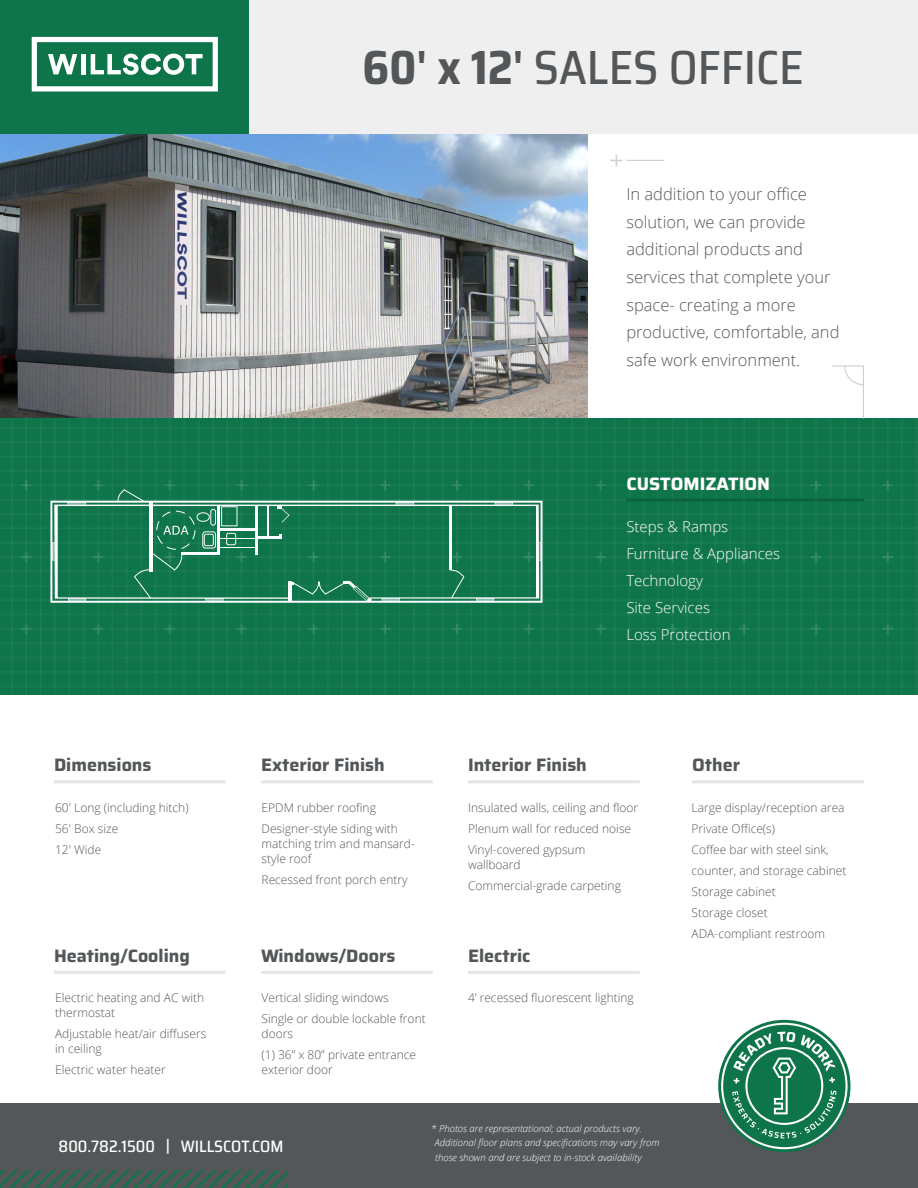
<style>
.page{position:relative;width:918px;height:1188px;background:#fff}
.page>*{position:absolute;margin:0;border:0;box-sizing:border-box;transform-origin:0 0}
.t1{font:500 semi-condensed 48px "Saira";color:#545759}
.BLACK_SUBHEAD{font:700 18px "Saira";color:#545759}
.WHITE_SUBHEAD{font:700 18px "Saira";color:#fff}
.t2{font:300 16.5px/27.6px "Open Sans";color:#545759}
.t3{font:500 semi-condensed 16.5px "Saira";color:#fff}
.t4{font:300 15px "Open Sans";color:#fff}
.t5{font:300 12px/15px "Open Sans";color:#545759}
.t6{font:italic 300 9.6px/14.2px "Open Sans";color:#fff}
.s1{font-weight:700}
.s2{font-weight:600}
</style>
<div class="page">
<img style="left:0;top:133px;width:588px;height:285px">
<img style="left:0;top:418px;width:918px;height:277px">
<div style="left:249px;top:0;width:669px;height:133px;background:#efefef"></div>
<div style="left:0;top:0;width:249px;height:133px;background:#0e744a"></div>
<div style="left:0;top:1103px;width:918px;height:85px;background:#545759"></div>
<hr style="left:626px;top:499px;width:238px;height:3px;background:#0b6241">
<svg style="left:610px;top:155px;width:12px;height:11px"></svg>
<hr style="left:627px;top:160px;width:37px;height:1px;background:#d1cfcd">
<svg style="left:831px;top:365px;width:34px;height:55px"></svg>
<svg style="left:0;top:1170px;width:288px;height:18px"></svg>
<svg style="left:721px;top:1023px;width:127px;height:126px"></svg>
<svg style="left:32px;top:37px;width:186px;height:55px"></svg>
<hr style="left:54px;top:780px;width:172px;height:3px;background:#e6e5e4">
<hr style="left:54px;top:971px;width:172px;height:3px;background:#e6e5e4">
<hr style="left:468px;top:780px;width:172px;height:3px;background:#e6e5e4">
<hr style="left:261px;top:780px;width:172px;height:3px;background:#e6e5e4">
<hr style="left:261px;top:971px;width:172px;height:3px;background:#e6e5e4">
<hr style="left:692px;top:780px;width:172px;height:3px;background:#e6e5e4">
<hr style="left:468px;top:971px;width:172px;height:3px;background:#e6e5e4">
<svg style="left:50px;top:501px;width:493px;height:102px"></svg>
<svg style="left:54px;top:505px;width:485px;height:94px;fill:#0e744a"></svg>
<hr style="left:268px;top:505px;width:1px;height:32px;background:#fff">
<hr style="left:267px;top:505px;width:1px;height:33px;background:#fff">
<hr style="left:219px;top:548px;width:37px;height:1px;background:#fff">
<hr style="left:218px;top:539px;width:37px;height:1px;background:#fff">
<hr style="left:288px;top:582px;width:3px;height:20px;background:#fff">
<svg style="left:68px;top:502px;width:18px;height:3px"></svg>
<svg style="left:396px;top:502px;width:18px;height:3px"></svg>
<hr style="left:219px;top:529px;width:37px;height:2px;background:#fff">
<hr style="left:256px;top:536px;width:26px;height:3px;background:#fff">
<hr style="left:255px;top:505px;width:2px;height:50px;background:#fff">
<svg style="left:277px;top:506px;width:12px;height:17px"></svg>
<hr style="left:476px;top:598px;width:18px;height:3px;background:#fff">
<svg style="left:476px;top:598px;width:18px;height:2px"></svg>
<hr style="left:495px;top:502px;width:18px;height:3px;background:#fff">
<svg style="left:495px;top:502px;width:18px;height:2px"></svg>
<svg style="left:539px;top:542px;width:3px;height:19px"></svg>
<hr style="left:205px;top:598px;width:18px;height:3px;background:#fff">
<svg style="left:290px;top:581px;width:82px;height:21px"></svg>
<hr style="left:382px;top:598px;width:18px;height:3px;background:#fff">
<svg style="left:382px;top:598px;width:18px;height:2px"></svg>
<svg style="left:450px;top:569px;width:14px;height:29px"></svg>
<hr style="left:450px;top:505px;width:2px;height:65px;background:#fff">
<hr style="left:68px;top:598px;width:18px;height:3px;background:#fff">
<svg style="left:68px;top:598px;width:18px;height:2px"></svg>
<svg style="left:52px;top:542px;width:3px;height:18px"></svg>
<svg style="left:117px;top:489px;width:120px;height:111px"></svg>
<p class="t1" style="left:363px;top:31px;width:443px"><span class="s1">60</span><span class="s2">'</span> <span class="s1">x 12</span><span class="s2">'</span> SALES OFFICE</p>
<p class="t2" style="left:626px;top:180px;width:215px">In addition to your office solution, we can provide additional products and services that complete your space- creating a more productive, comfortable, and safe work environment.</p>
<p class="WHITE_SUBHEAD" style="left:626px;top:469px;width:145px">CUSTOMIZATION</p>
<p class="BLACK_SUBHEAD" style="left:54px;top:751px;width:99px">Dimensions</p>
<p class="t5" style="left:55px;top:800px;width:135px">60′ Long (including hitch)</p>
<p class="t5" style="left:55px;top:821px;width:65px">56′ Box size</p>
<p class="t5" style="left:55px;top:842px;width:48px">12′ Wide</p>
<p class="BLACK_SUBHEAD" style="left:54px;top:942px;width:137px">Heating/Cooling</p>
<p class="t5" style="left:55px;top:990px;width:151px">Electric heating and AC with thermostat</p>
<p class="t5" style="left:55px;top:1026px;width:153px">Adjustable heat/air diffusers in ceiling</p>
<p class="t5" style="left:55px;top:1062px;width:112px">Electric water heater</p>
<p class="t4" style="left:626px;top:516px;width:103px">Steps &amp; Ramps</p>
<p class="t4" style="left:626px;top:543px;width:155px">Furniture &amp; Appliances</p>
<p class="t4" style="left:626px;top:570px;width:78px">Technology</p>
<p class="t4" style="left:626px;top:597px;width:85px">Site Services</p>
<p class="t4" style="left:626px;top:624px;width:106px">Loss Protection</p>
<p class="BLACK_SUBHEAD" style="left:261px;top:751px;width:125px">Exterior Finish</p>
<p class="BLACK_SUBHEAD" style="left:468px;top:751px;width:120px">Interior Finish</p>
<p class="BLACK_SUBHEAD" style="left:692px;top:751px;width:49px">Other</p>
<p class="t5" style="left:262px;top:800px;width:116px">EPDM rubber roofing</p>
<p class="t5" style="left:262px;top:821px;width:155px">Designer-style siding with matching trim and mansard&shy;style roof</p>
<p class="t5" style="left:262px;top:872px;width:148px">Recessed front porch entry</p>
<p class="BLACK_SUBHEAD" style="left:261px;top:942px;width:136px">Windows/Doors</p>
<p class="t5" style="left:262px;top:990px;width:129px">Vertical sliding windows</p>
<p class="t5" style="left:262px;top:1011px;width:166px">Single or double lockable front doors</p>
<p class="t5" style="left:262px;top:1047px;width:156px">(1) 36” x 80” private entrance exterior door</p>
<p class="t5" style="left:468px;top:800px;width:172px">Insulated walls, ceiling and floor</p>
<p class="t5" style="left:468px;top:821px;width:165px">Plenum wall for reduced noise</p>
<p class="t5" style="left:468px;top:842px;width:119px">Vinyl-covered gypsum wallboard</p>
<p class="t5" style="left:468px;top:878px;width:154px">Commercial-grade carpeting</p>
<p class="BLACK_SUBHEAD" style="left:468px;top:942px;width:64px">Electric</p>
<p class="t5" style="left:468px;top:990px;width:167px">4’ recessed fluorescent lighting</p>
<p class="t5" style="left:692px;top:800px;width:155px">Large display/reception area</p>
<p class="t5" style="left:692px;top:821px;width:85px">Private Office(s)</p>
<p class="t5" style="left:692px;top:839px;width:156px;line-height:21px">Coffee bar with steel sink, counter, and storage cabinet</p>
<p class="t5" style="left:692px;top:884px;width:86px">Storage cabinet</p>
<p class="t5" style="left:692px;top:905px;width:78px">Storage closet</p>
<p class="t5" style="left:692px;top:926px;width:135px">ADA-compliant restroom</p>
<p class="t3" style="left:59px;top:1134px;width:226px">800.782.1500 | WILLSCOT.COM</p>
<p class="t6" style="left:431px;top:1121px;width:212px">* Photos are representational; actual products vary.</p>
<p class="t6" style="left:435px;top:1135px;width:226px">Additional floor plans and specifications may vary from those shown and are subject to in-stock availability</p>
</div>
